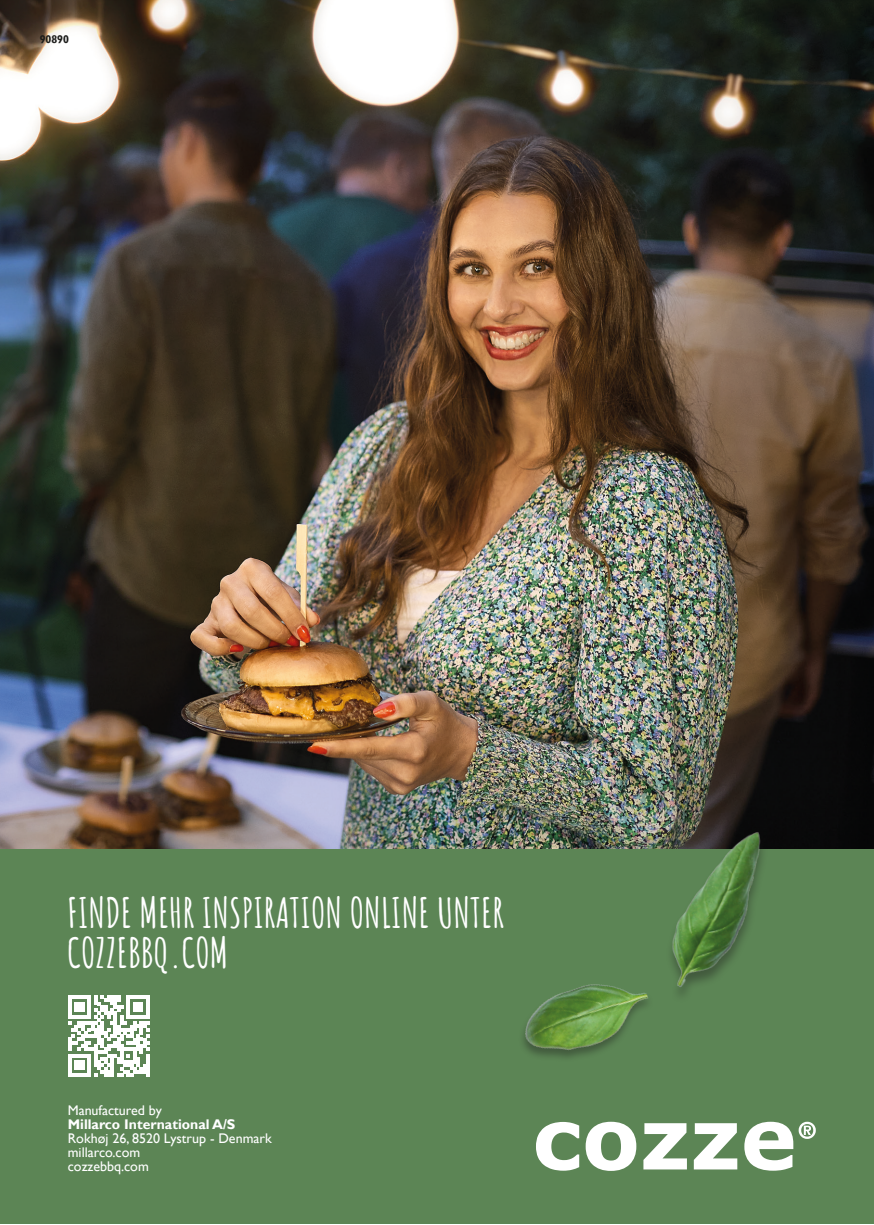
<style>
.page{position:relative;width:874px;height:1225px;background:#fff}
.page>*{position:absolute;margin:0;border:0;box-sizing:border-box;transform-origin:0 0}
.t1{font:700 40.6px/40.2px "Amatic SC";color:#fff}
.t2{font:14px/14px "Gill Sans";color:#fff}
.t3{font:700 14px "Gill Sans";color:#fff}
.t4{font:700 condensed 11.2px "Gill Sans";color:#1d1d1b}
</style>
<div class="page">
<div style="left:0;top:848px;width:873px;height:375px;background:#5c8555"></div>
<svg style="left:536px;top:1122px;width:43px;height:48px"></svg>
<svg style="left:585px;top:1121px;width:51px;height:50px"></svg>
<svg style="left:643px;top:1123px;width:43px;height:46px"></svg>
<svg style="left:693px;top:1123px;width:44px;height:46px"></svg>
<svg style="left:744px;top:1121px;width:71px;height:49px"></svg>
<img style="left:0;top:0;width:873px;height:848px">
<img style="left:606px;top:805px;width:178px;height:190px">
<img style="left:523px;top:935px;width:135px;height:123px">
<svg style="left:68px;top:995px;width:81px;height:81px"></svg>
<p class="t4" style="left:40px;top:32px;width:31px">90890</p>
<h1 class="t1" style="left:67px;top:889px;width:438px">FINDE MEHR INSPIRATION ONLINE UNTER<br>COZZEBBQ.COM</h1>
<p class="t2" style="left:68px;top:1103px;width:96px">Manufactured by</p>
<p class="t3" style="left:68px;top:1116px;width:169px">Millarco International A/S</p>
<p class="t2" style="left:68px;top:1131px;width:205px">Rokhøj 26, 8520 Lystrup - Denmark millarco.com<br>cozzebbq.com</p>
</div>
